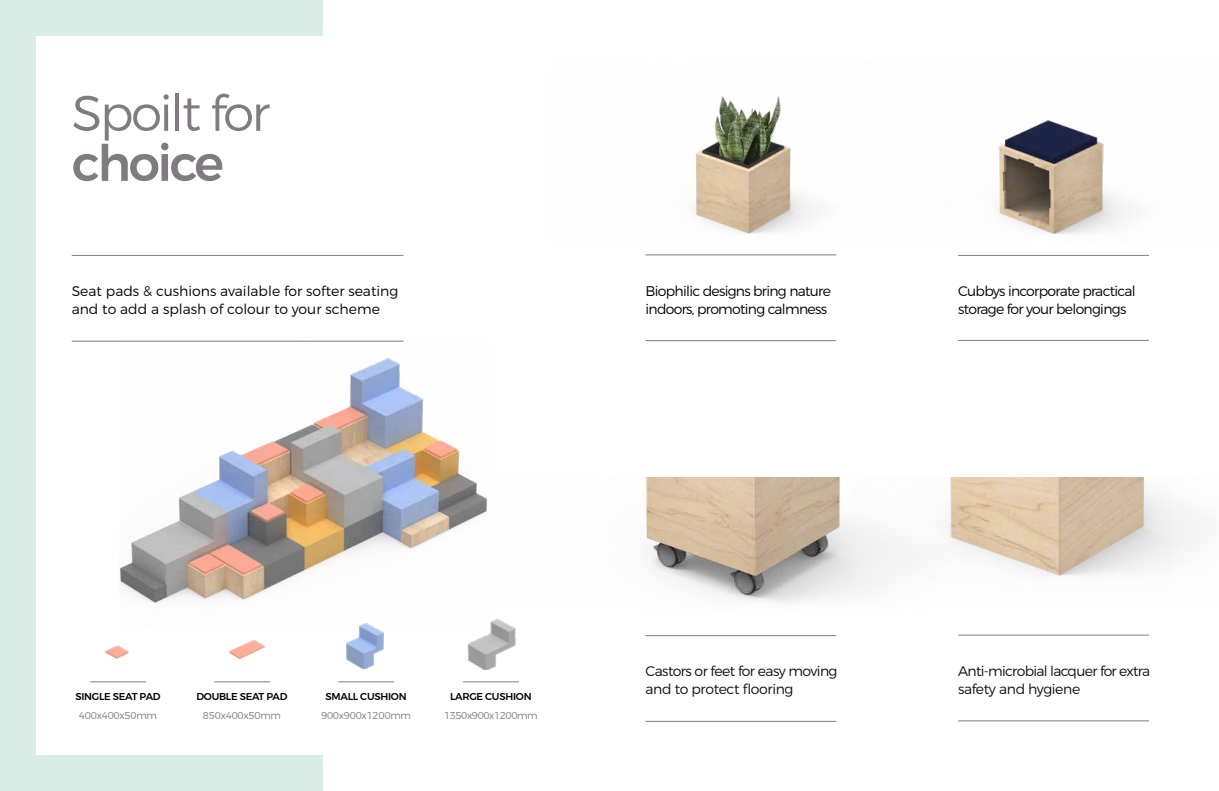
<style>
.page{position:relative;width:1219px;height:791px;background:#fff}
.page>*{position:absolute;margin:0;border:0;box-sizing:border-box;transform-origin:0 0}
.t1{font:300 50px "Montserrat";letter-spacing:-.05em;color:#7f7b80}
.t2{font:500 50px "Montserrat";letter-spacing:-.05em;color:#7f7b80}
.t3{font:300 14px/18px "Montserrat";letter-spacing:-.05em;color:#000}
.t4{font:300 14px/18px "Montserrat";letter-spacing:-.04em;color:#0d0d0d}
.t5{font:300 14px/18px "Montserrat";color:#000}
.t6{font:300 10px "Montserrat";letter-spacing:-.025em;color:#7f7b80}
.t7{font:500 10px "Montserrat";letter-spacing:-.025em;color:#000}
</style>
<div class="page">
<div style="left:0;top:0;width:323px;height:791px;background:#d9ece6"></div>
<div style="left:36px;top:36px;width:574px;height:719px;background:#fff"></div>
<hr style="left:72px;top:255px;width:331px;height:1px;background:#7f7b80">
<hr style="left:72px;top:341px;width:331px;height:1px;background:#7f7b80">
<img style="left:119px;top:341px;width:346px;height:262px">
<hr style="left:90px;top:681px;width:56px;height:1px;background:#7f7b80">
<hr style="left:214px;top:681px;width:56px;height:1px;background:#7f7b80">
<hr style="left:338px;top:681px;width:56px;height:1px;background:#7f7b80">
<hr style="left:463px;top:681px;width:56px;height:1px;background:#7f7b80">
<img style="left:692px;top:96px;width:124px;height:138px">
<img style="left:998px;top:120px;width:134px;height:114px">
<hr style="left:958px;top:255px;width:191px;height:1px;background:#7f7b80">
<hr style="left:645px;top:255px;width:191px;height:1px;background:#7f7b80">
<hr style="left:645px;top:340px;width:191px;height:1px;background:#7f7b80">
<hr style="left:958px;top:340px;width:191px;height:1px;background:#7f7b80">
<hr style="left:645px;top:635px;width:191px;height:1px;background:#7f7b80">
<hr style="left:645px;top:721px;width:191px;height:1px;background:#7f7b80">
<hr style="left:958px;top:635px;width:191px;height:1px;background:#7f7b80">
<hr style="left:958px;top:721px;width:191px;height:1px;background:#7f7b80">
<img style="left:342px;top:477px;width:145px;height:126px">
<img style="left:646px;top:477px;width:549px;height:126px">
<img style="left:346px;top:623px;width:38px;height:46px">
<img style="left:467px;top:618px;width:49px;height:51px">
<img style="left:105px;top:645px;width:24px;height:14px">
<img style="left:229px;top:640px;width:36px;height:20px">
<h1 class="t1" style="left:72px;top:83px;width:200px">Spoilt for</h1>
<h1 class="t2" style="left:72px;top:132px;width:154px">choice</h1>
<p class="t5" style="left:72px;top:282px;width:328px">Seat pads &amp; cushions available for softer seating and to add a splash of colour to your scheme</p>
<p class="t3" style="left:645px;top:282px;width:187px">Biophilic designs bring nature indoors, promoting calmness</p>
<p class="t3" style="left:958px;top:282px;width:179px">Cubbys incorporate practical storage for your belongings</p>
<p class="t7" style="left:75px;top:690px;width:87px">SINGLE SEAT PAD</p>
<p class="t6" style="left:79px;top:709px;width:80px">400x400x50mm</p>
<p class="t7" style="left:197px;top:690px;width:92px">DOUBLE SEAT PAD</p>
<p class="t6" style="left:203px;top:709px;width:80px">850x400x50mm</p>
<p class="t7" style="left:325px;top:690px;width:83px">SMALL CUSHION</p>
<p class="t6" style="left:321px;top:709px;width:91px">900x900x1200mm</p>
<p class="t7" style="left:450px;top:690px;width:83px">LARGE CUSHION</p>
<p class="t6" style="left:444px;top:709px;width:95px">1350x900x1200mm</p>
<p class="t4" style="left:645px;top:662px;width:194px">Castors or feet for easy moving and to protect flooring</p>
<p class="t4" style="left:958px;top:662px;width:193px">Anti-microbial lacquer for extra safety and hygiene</p>
</div>
